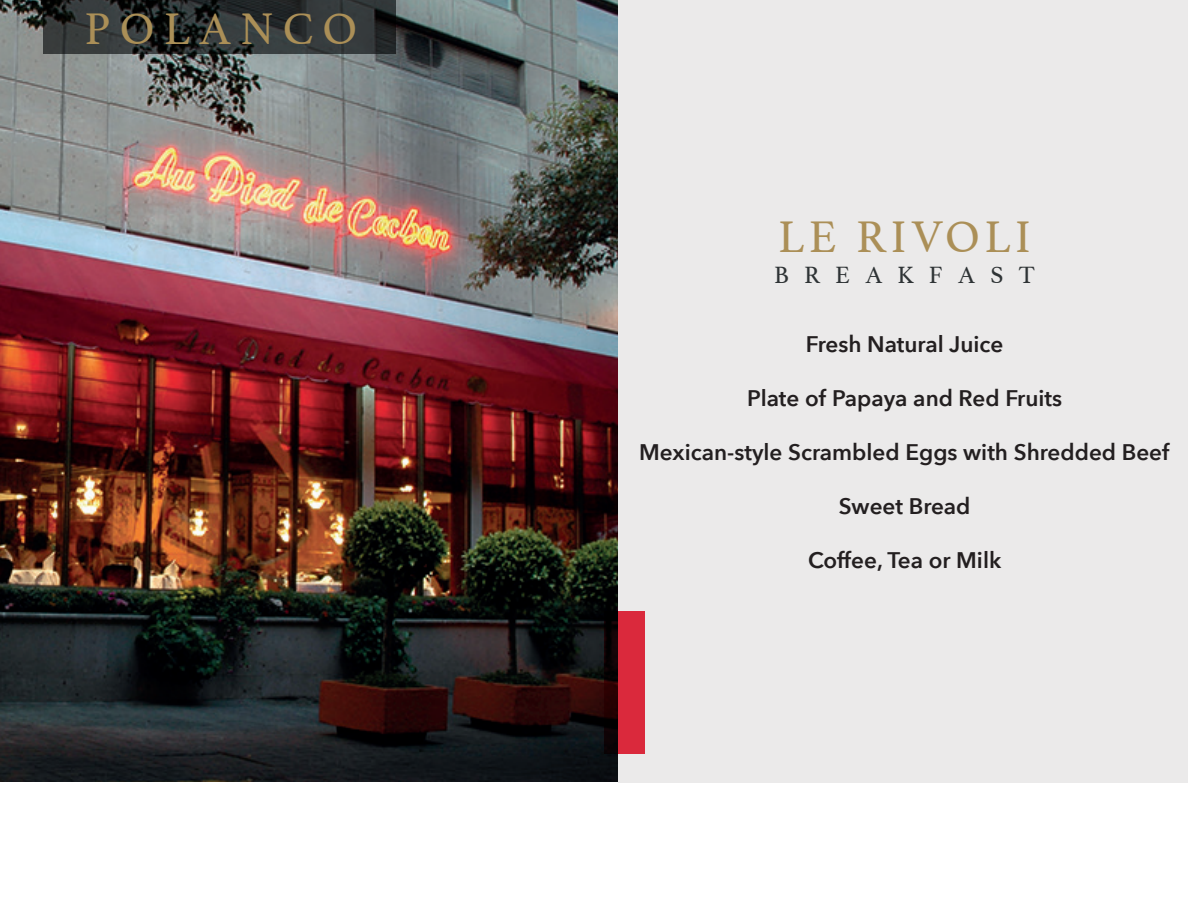
<style>
.page{position:relative;width:1188px;height:918px;background:#fff}
.page>*{position:absolute;margin:0;border:0;box-sizing:border-box;transform-origin:0 0}
.t1{font:46.5px "Athelas";letter-spacing:.1em;color:#ab8f57}
.t2{font:46.5px "Athelas";letter-spacing:.2em;color:#ab8f57}
.t3{font:24.75px "Athelas";color:#2e3335}
.t4{font:600 22.5px "Avenir Next";color:#231f20}
</style>
<div class="page">
<img style="left:0;top:0;width:618px;height:782px">
<div style="left:618px;top:0;width:570px;height:782px;background:#ebeaea"></div>
<svg style="left:44px;top:0;width:352px;height:54px;background:#2a2e2f"></svg>
<svg style="left:604px;top:611px;width:41px;height:142px;background:#951b28"></svg>
<h1 class="t2" style="left:85px;top:-8px;width:274px">POLANCO</h1>
<h1 class="t1" style="left:778px;top:200px;width:254px">LE RIVOLI</h1>
<p class="t3" style="left:774px;top:256px;width:262px">B R E A K F A S T</p>
<p class="t4" style="left:806px;top:325px;width:199px">Fresh Natural Juice</p>
<p class="t4" style="left:747px;top:379px;width:317px">Plate of Papaya and Red Fruits</p>
<p class="t4" style="left:639px;top:433px;width:532px">Mexican-style Scrambled Eggs with Shredded Beef</p>
<p class="t4" style="left:839px;top:487px;width:133px">Sweet Bread</p>
<p class="t4" style="left:808px;top:541px;width:195px">Coffee, Tea or Milk</p>
</div>
